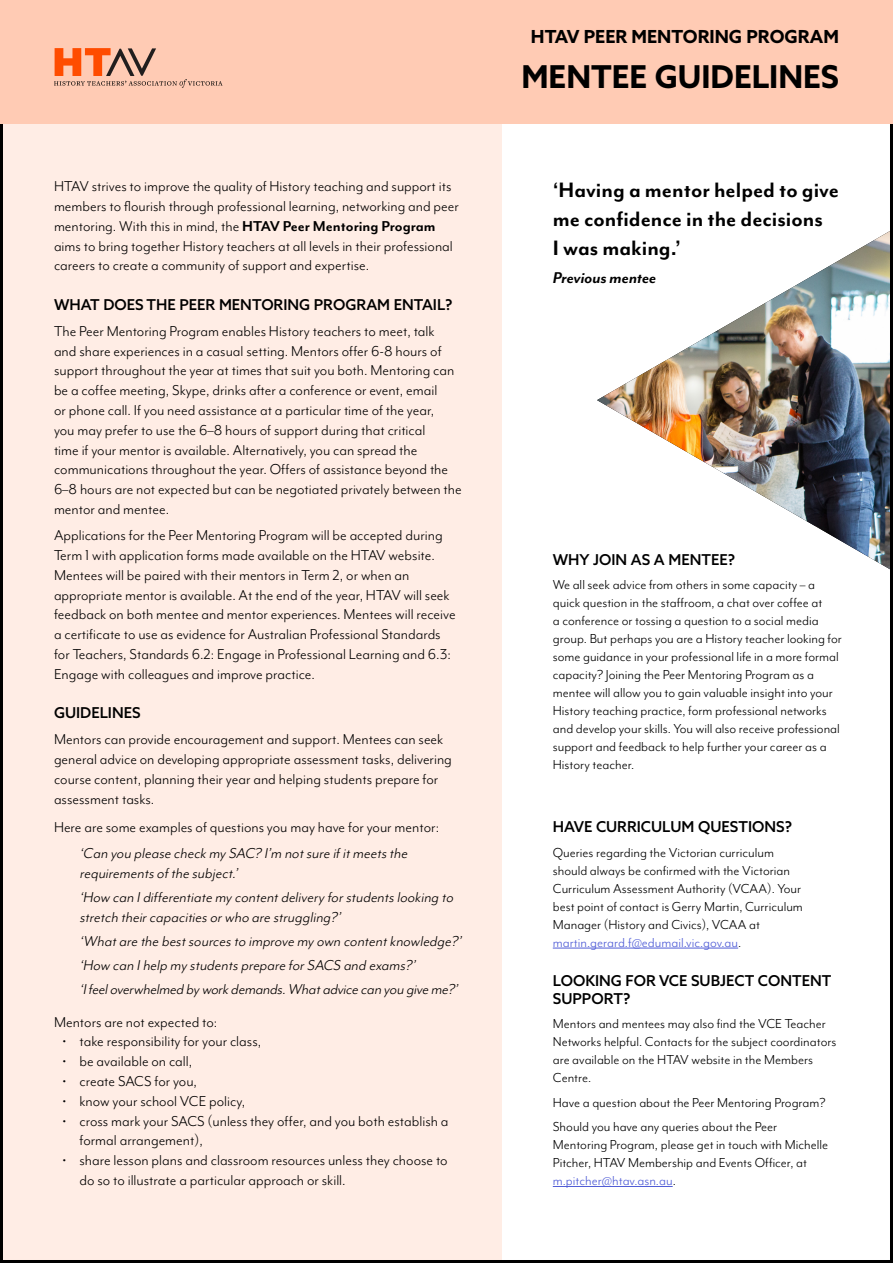
<style>
.page{position:relative;width:893px;height:1263px;background:#fff}
.page>*{position:absolute;margin:0;border:0;box-sizing:border-box;transform-origin:0 0}
.Heading{font:700 31.5px "Azo Sans";color:#000}
.Text{font:700 24px/28.8px "Mr Eaves Mod OT";color:#000}
.Heading-2{font:700 18px "Azo Sans";color:#000}
.Text-2{font:italic 700 18px "Mr Eaves Mod OT";color:#000}
.Text-3{font:16.5px/19.8px "Mr Eaves Mod OT";color:#000}
.Text-4{font:italic 16.5px/19.8px "Mr Eaves Mod OT";color:#000}
.Text-5{font:15px/18px "Mr Eaves Mod OT";color:#000}
.Heading-3{font:500 15px/18px "Azo Sans";color:#000}
.s1{font-weight:700}
.s2{color:#4f5cd6}
</style>
<div class="page">
<div style="left:0;top:103px;width:502px;height:1160px;background:#ffede5"></div>
<img style="left:597px;top:231px;width:292px;height:338px">
<hr style="left:553px;top:948px;width:185px;height:1px;background:#4f5cd6">
<hr style="left:553px;top:1186px;width:120px;height:1px;background:#4f5cd6">
<div style="left:0;top:0;width:893px;height:123px;background:#ffcbb4"></div>
<svg style="left:54px;top:48px;width:169px;height:40px"></svg>
<p class="Text-3" style="left:54px;top:177px;width:406px">HTAV strives to improve the quality of History teaching and support its members to flourish through professional learning, networking and peer mentoring. With this in mind, the <span class="s1">HTAV Peer Mentoring Program </span>aims to bring together History teachers at all levels in their professional careers to create a community of support and expertise.</p>
<p class="Heading-3" style="left:54px;top:295px;width:400px">WHAT DOES THE PEER MENTORING PROGRAM ENTAIL?</p>
<p class="Text-3" style="left:54px;top:321px;width:409px">The Peer Mentoring Program enables History teachers to meet, talk<br>and share experiences in a casual setting. Mentors offer 6-8 hours of support throughout the year at times that suit you both. Mentoring can be a coffee meeting, Skype, drinks after a conference or event, email<br>or phone call. If you need assistance at a particular time of the year,<br>you may prefer to use the 6–8 hours of support during that critical<br>time if your mentor is available. Alternatively, you can spread the communications throughout the year. Offers of assistance beyond the 6–8 hours are not expected but can be negotiated privately between the mentor and mentee.</p>
<p class="Text-3" style="left:54px;top:526px;width:403px">Applications for the Peer Mentoring Program will be accepted during Term 1 with application forms made available on the HTAV website.<br>Mentees will be paired with their mentors in Term 2, or when an appropriate mentor is available. At the end of the year, HTAV will seek feedback on both mentee and mentor experiences. Mentees will receive a certificate to use as evidence for Australian Professional Standards for Teachers, Standards 6.2: Engage in Professional Learning and 6.3:<br>Engage with colleagues and improve practice.</p>
<p class="Heading-3" style="left:54px;top:703px;width:88px">GUIDELINES</p>
<p class="Text-3" style="left:54px;top:730px;width:399px">Mentors can provide encouragement and support. Mentees can seek general advice on developing appropriate assessment tasks, delivering course content, planning their year and helping students prepare for assessment tasks.</p>
<p class="Text-3" style="left:54px;top:817px;width:387px">Here are some examples of questions you may have for your mentor:</p>
<p class="Text-4" style="left:80px;top:843px;width:333px">‘Can you please check my SAC? I’m notsure ifitmeetsthe requirementsofthe subject.’</p>
<p class="Text-4" style="left:80px;top:887px;width:378px">‘How can Idifferentiate my contentdelivery forstudentslooking to stretch theircapacitiesorwho are struggling?’</p>
<p class="Text-4" style="left:80px;top:931px;width:387px">‘Whatare the bestsourcesto improve my own contentknowledge?’</p>
<p class="Text-4" style="left:80px;top:955px;width:341px">‘How can Ihelp my studentsprepare forSACS and exams?’</p>
<p class="Text-4" style="left:80px;top:979px;width:383px">‘Ifeeloverwhelmed byworkdemands.Whatadvicecan you giveme?’</p>
<p class="Text-3" style="left:54px;top:1012px;width:165px">Mentors are not expected to:</p>
<p class="Text-3" style="left:63px;top:1032px;width:200px">• take responsibility for your class,</p>
<p class="Text-3" style="left:63px;top:1051px;width:131px">• be available on call,</p>
<p class="Text-3" style="left:63px;top:1071px;width:136px">• create SACS for you,</p>
<p class="Text-3" style="left:63px;top:1091px;width:184px">• know your school VCE policy,</p>
<p class="Text-3" style="left:80px;top:1111px;width:370px;text-indent:-17px">• cross mark your SACS (unless they offer, and you both establish a formal arrangement),</p>
<p class="Text-3" style="left:80px;top:1150px;width:370px;text-indent:-17px">• share lesson plans and classroom resources unless they choose to do so to illustrate a particular approach or skill.</p>
<p class="Heading-2" style="left:531px;top:25px;width:310px">HTAV PEER MENTORING PROGRAM</p>
<p class="Heading" style="left:521px;top:56px;width:319px">MENTEE GUIDELINES</p>
<p class="Text" style="left:553px;top:176px;width:288px">‘Having a mentor helped to give me confidence in the decisions<br>I was making.’</p>
<p class="Text-2" style="left:553px;top:268px;width:105px">Previous mentee</p>
<p class="Heading-3" style="left:553px;top:550px;width:184px">WHY JOIN AS A MENTEE?</p>
<p class="Text-5" style="left:553px;top:576px;width:291px">We all seek advice from others in some capacity – a quick question in the staffroom, a chat over coffee at<br>a conference or tossing a question to a social media group. But perhaps you are a History teacher looking for some guidance in your professional life in a more formal capacity? Joining the Peer Mentoring Program as a mentee will allow you to gain valuable insight into your History teaching practice, form professional networks and develop your skills. You will also receive professional support and feedback to help further your career as a History teacher.</p>
<p class="Heading-3" style="left:553px;top:817px;width:241px">HAVE CURRICULUM QUESTIONS?</p>
<p class="Text-5" style="left:553px;top:843px;width:252px">Queries regarding the Victorian curriculum should always be confirmed with the Victorian Curriculum Assessment Authority (VCAA). Your best point of contact is Gerry Martin, Curriculum Manager (History and Civics), VCAA at <span class="s2">martin.gerard.f@edumail.vic.gov.au</span>.</p>
<p class="Heading-3" style="left:553px;top:971px;width:280px">LOOKING FOR VCE SUBJECT CONTENT<br>SUPPORT?</p>
<p class="Text-5" style="left:553px;top:1015px;width:285px">Mentors and mentees may also find the VCE Teacher Networks helpful. Contacts for the subject coordinators are available on the HTAV website in the Members Centre.</p>
<p class="Text-5" style="left:553px;top:1093px;width:274px">Have a question about the Peer Mentoring Program?</p>
<p class="Text-5" style="left:553px;top:1118px;width:277px">Should you have any queries about the Peer Mentoring Program, please get in touch with Michelle Pitcher, HTAV Membership and Events Officer, at <span class="s2">m.pitcher@htav.asn.au</span>.</p>
</div>
